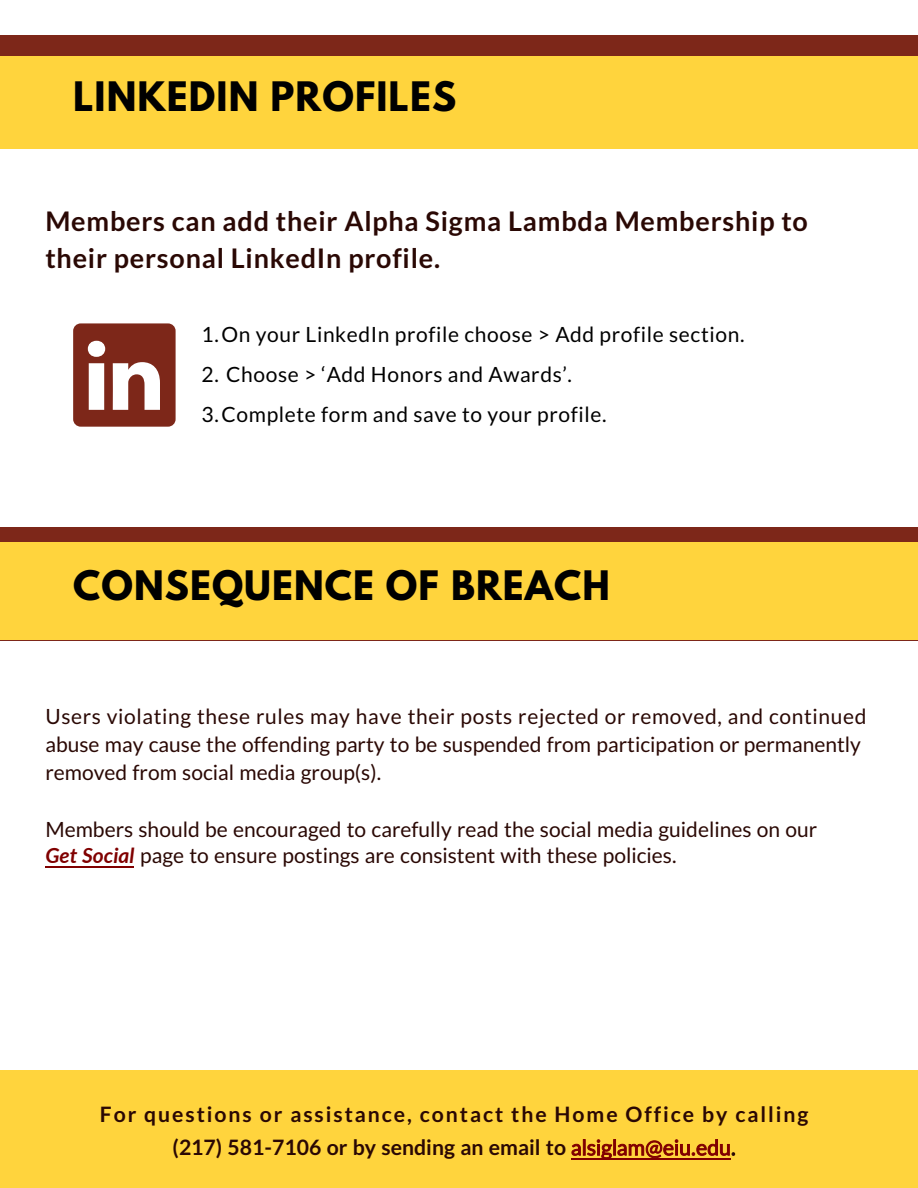
<style>
.page{position:relative;width:918px;height:1188px;background:#fff}
.page>*{position:absolute;margin:0;border:0;box-sizing:border-box;transform-origin:0 0}
.t1{font:700 36px "League Spartan";letter-spacing:.03em;color:#000}
.t2{font:700 27px/36.5px "Lato";letter-spacing:.03em;color:#2a0804}
.t3{font:700 21.15px/33.6px "Lato";letter-spacing:.09em;color:#2a0804;text-align:center}
.t4{font:21px/28.2px "Lato";color:#2a0804}
.t5{font:21px/39.9px "Lato";letter-spacing:.03em;color:#000}
.s1{font-weight:700;font-style:italic;color:#800000}
.s2{font-weight:400;color:#800000}
.s3{font-weight:400}
</style>
<div class="page">
<div style="left:0;top:1070px;width:918px;height:118px;background:#ffd43d"></div>
<div style="left:0;top:527px;width:918px;height:113px;background:#7d2719"></div>
<div style="left:0;top:542px;width:918px;height:98px;background:#ffd43d"></div>
<svg style="left:73px;top:323px;width:103px;height:104px"></svg>
<hr style="left:46px;top:867px;width:88px;height:1px;background:#800000">
<hr style="left:571px;top:1158px;width:160px;height:1px;background:#800000">
<div style="left:0;top:35px;width:918px;height:114px;background:#7d2719"></div>
<div style="left:0;top:56px;width:918px;height:92px;background:#ffd43d"></div>
<h1 class="t1" style="left:73px;top:68px;width:385px">LINKEDIN PROFILES</h1>
<p class="t2" style="left:45px;top:203px;width:764px">Members can add their Alpha Sigma Lambda Membership to their personal LinkedIn profile.</p>
<p class="t5" style="left:202px;top:314px;width:544px">1.On your LinkedIn profile choose &gt; Add profile section.</p>
<p class="t5" style="left:202px;top:354px;width:407px">2. Choose &gt; ‘Add Honors and Awards’.<br>3.Complete form and save to your profile.</p>
<h1 class="t1" style="left:73px;top:558px;width:538px">CONSEQUENCE OF BREACH</h1>
<p class="t4" style="left:45px;top:702px;width:823px">Users violating these rules may have their posts rejected or removed, and continued abuse may cause the offending party to be suspended from participation or permanently removed from social media group(s).</p>
<p class="t4" style="left:45px;top:816px;width:773px;line-height:26.4px">Members should be encouraged to carefully read the social media guidelines on our<br><span class="s1">Get Social</span> page to ensure postings are consistent with these policies.</p>
<p class="t3" style="left:100px;top:1097px;width:710px">For questions or assistance, contact the Home Office by calling (217) 581-7106 or by sending an email to <span class="s2">alsiglam@eiu.edu</span><span class="s3">.</span></p>
</div>
